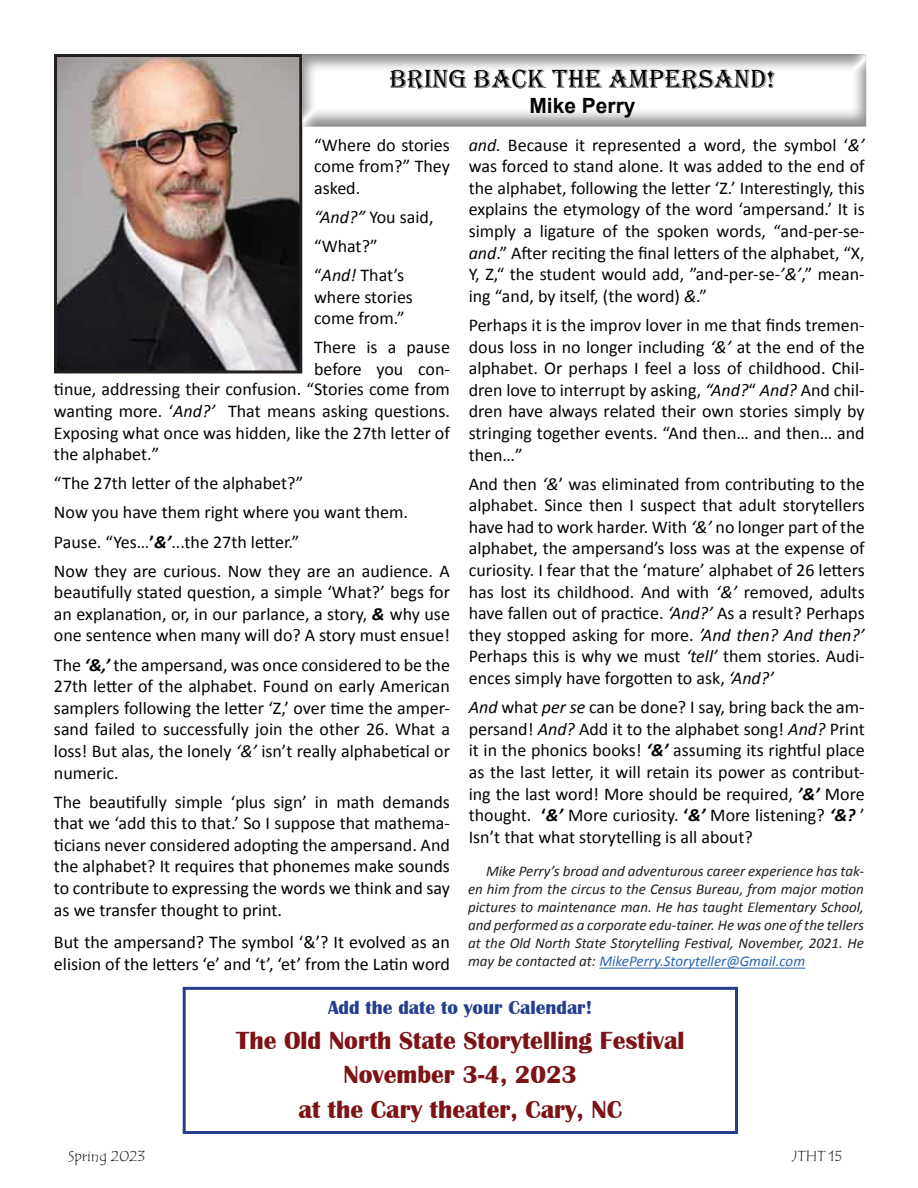
<style>
.page{position:relative;width:918px;height:1188px;background:#fff}
.page>*{position:absolute;margin:0;border:0;box-sizing:border-box;transform-origin:0 0}
.t1{font:27px "Algerian";color:#040503}
.t2{font:700 25.5px/34.5px "Britannic";color:#7d1315;text-align:center}
.t3{font:700 21px "Arial";color:#040503}
.t4{font:700 19.5px "Britannic";color:#253f8e}
.t5{font:18px/21.6px "Calibri";color:#040503;text-align:justify}
.t6{font:18px/21.6px "Calibri";color:#000}
.t7{font:italic 15px/18px "Calibri";color:#231f20;text-align:justify}
.t8{font:15px "Tempus Sans ITC";color:#231f20}
.s1{font-style:italic}
.s2{font-weight:700}
.s3{font-weight:700;font-style:italic}
.s4{color:#000}
.s5{color:#2865b1}
</style>
<div class="page">
<hr style="left:599px;top:968px;width:206px;height:1px;background:#2865b1">
<img style="left:58px;top:58px;width:240px;height:311px">
<div style="left:54px;top:54px;width:248px;height:319px;border:3px solid #231f20"></div>
<div style="left:301px;top:49px;width:565px;height:79px;background:#231f20;opacity:.5"></div>
<div style="left:183px;top:987px;width:555px;height:147px;border:3px solid #253f8e"></div>
<h1 class="t1" style="left:390px;top:64px;width:34px">BRING</h1>
<h1 class="t1" style="left:474px;top:64px;width:97px">BACK THE</h1>
<h1 class="t1" style="left:609px;top:64px;width:19px">AMPERS</h1>
<h1 class="t1" style="left:714px;top:64px;width:63px">AND!</h1>
<p class="t3" style="left:529px;top:92px;width:108px">Mike Perry</p>
<p class="t5" style="left:314px;top:134px;width:137px">“Where do stories come from?” They asked.</p>
<p class="t5" style="left:314px;top:202px;width:121px;line-height:29.1px;text-align:left"><span class="s1">“And?”</span> You said, “What?”<br>“<span class="s1">And!</span> That’s</p>
<p class="t5" style="left:314px;top:286px;width:100px">where stories come from.”</p>
<p class="t5" style="left:314px;top:337px;width:137px">There is a pause</p>
<p class="t5" style="left:314px;top:358px;width:137px">before you con-</p>
<p class="t5" style="left:54px;top:379px;width:398px">tinue, addressing their confusion. “Stories come from</p>
<p class="t5" style="left:54px;top:400px;width:397px">wanting more. ‘<span class="s1">And?’</span> That means asking questions.</p>
<p class="t5" style="left:54px;top:422px;width:397px">Exposing what once was hidden, like the 27th letter of</p>
<p class="t5" style="left:54px;top:444px;width:107px">the alphabet.”</p>
<p class="t5" style="left:54px;top:469px;width:397px;line-height:29.1px;text-align:left">“The 27th letter of the alphabet?”<br>Now you have them right where you want them.<br>Pause. “Yes…<span class="s2">’</span><span class="s3">&amp;’</span>...the 27th letter.”<br>Now they are curious. Now they are an audience. A</p>
<p class="t5" style="left:54px;top:582px;width:398px">beautifully stated question, a simple ‘What?’ begs for an explanation, or, in our parlance, a story, <span class="s3">&amp;</span> why use one sentence when many will do? A story must ensue!</p>
<p class="t5" style="left:54px;top:654px;width:398px">The <span class="s3">‘&amp;,’</span> the ampersand, was once considered to be the 27th letter of the alphabet. Found on early American samplers following the letter ‘Z,’ over time the amper&shy;sand failed to successfully join the other 26. What a loss! But alas, the lonely <span class="s1">‘&amp;’</span> isn’t really alphabetical or numeric.</p>
<p class="t5" style="left:54px;top:791px;width:398px">The beautifully simple ‘plus sign’ in math demands that we ‘add this to that.’ So I suppose that mathema&shy;ticians never considered adopting the ampersand. And the alphabet? It r<span class="s4">equires that phonemes make sounds to contribute to expressing the words we think and say as we transfer thought to print.</span></p>
<p class="t6" style="left:54px;top:931px;width:397px">But the ampersand? The symbol ‘&amp;’? It evolved as an elision of the letters ‘e’ and ‘t’, ‘et’ from the Latin word</p>
<p class="t5" style="left:469px;top:134px;width:398px"><span class="s1">and.</span> Because it represented a word, the symbol ‘<span class="s1">&amp;’ </span>was forced to stand alone. It was added to the end of the alphabet, following the letter ‘Z.’ Interestingly, this explains the etymology of the word ‘ampersand.’ It is simply a ligature of the spoken words, “and-per-se&shy;<span class="s1">and</span>.” After reciting the final letters of the alphabet, “X, Y, Z,“ the student would add, ”and-per-se-<span class="s1">’&amp;’</span>,” mean&shy;ing “and, by itself, (the word) <span class="s1">&amp;</span>.”</p>
<p class="t5" style="left:469px;top:314px;width:398px">Perhaps it is the improv lover in me that finds tremen&shy;dous loss in no longer including <span class="s1">‘&amp;’</span> at the end of the alphabet. Or perhaps I feel a loss of childhood. Chil&shy;dren love to interrupt by asking, <span class="s1">“And?</span>“ <span class="s1">And?</span> And chil&shy;dren have always related their own stories simply by stringing together events. “And then… and then… and then…”</p>
<p class="t5" style="left:469px;top:473px;width:398px">And then <span class="s1">‘&amp;</span>’ was eliminated from contributing to the alphabet. Since then I suspect that adult storytellers have had to work harder. With <span class="s1">‘&amp;’</span> no longer part of the alphabet, the ampersand’s loss was at the expense of curiosity. I fear that the ‘mature’ alphabet of 26 letters has lost its childhood. And with <span class="s1">‘&amp;’</span> removed, adults have fallen out of practice. <span class="s1">‘And?’</span> As a result? Perhaps they stopped asking for more. <span class="s1">’And then? And then?’ </span>Perhaps this is why we must <span class="s1">‘tell’</span> them stories. Audi&shy;ences simply have forgotten to ask, <span class="s1">‘And?’</span></p>
<p class="t5" style="left:469px;top:696px;width:398px"><span class="s1">And</span> what <span class="s1">per se</span> can be done? I say, bring back the am&shy;persand! <span class="s1">And?</span> Add it to the alphabet song! <span class="s1">And?</span> Print it in the phonics books! <span class="s3">‘&amp;’</span> assuming its rightful place as the last letter, it will retain its power as contribut&shy;ing the last word! More should be required, <span class="s3">’&amp;’</span> More thought. <span class="s2">‘</span><span class="s3">&amp;’</span> More curiosity. <span class="s2">‘</span><span class="s3">&amp;’</span> More listening? <span class="s3">‘&amp;?</span> ’ Isn’t that what storytelling is all about?</p>
<p class="t7" style="left:468px;top:862px;width:398px;text-indent:18px">Mike Perry’s broad and adventurous career experience has tak&shy;en him from the circus to the Census Bureau, from major motion pictures to maintenance man. He has taught Elementary School, and performed as a corporate edu-tainer. He was one of the tellers at the Old North State Storytelling Festival, November, 2021. He may be contacted at: <span class="s5">MikePerry.Storyteller@Gmail.com</span></p>
<p class="t4" style="left:328px;top:997px;width:266px">Add the date to your Calendar!</p>
<h2 class="t2" style="left:236px;top:1023px;width:450px">The Old North State Storytelling Festival<br>November 3-4, 2023<br>at the Cary theater, Cary, NC</h2>
<p class="t8" style="left:68px;top:1146px;width:78px">Spring 2023</p>
<p class="t8" style="left:792px;top:1146px;width:52px">JTHT 15</p>
</div>
